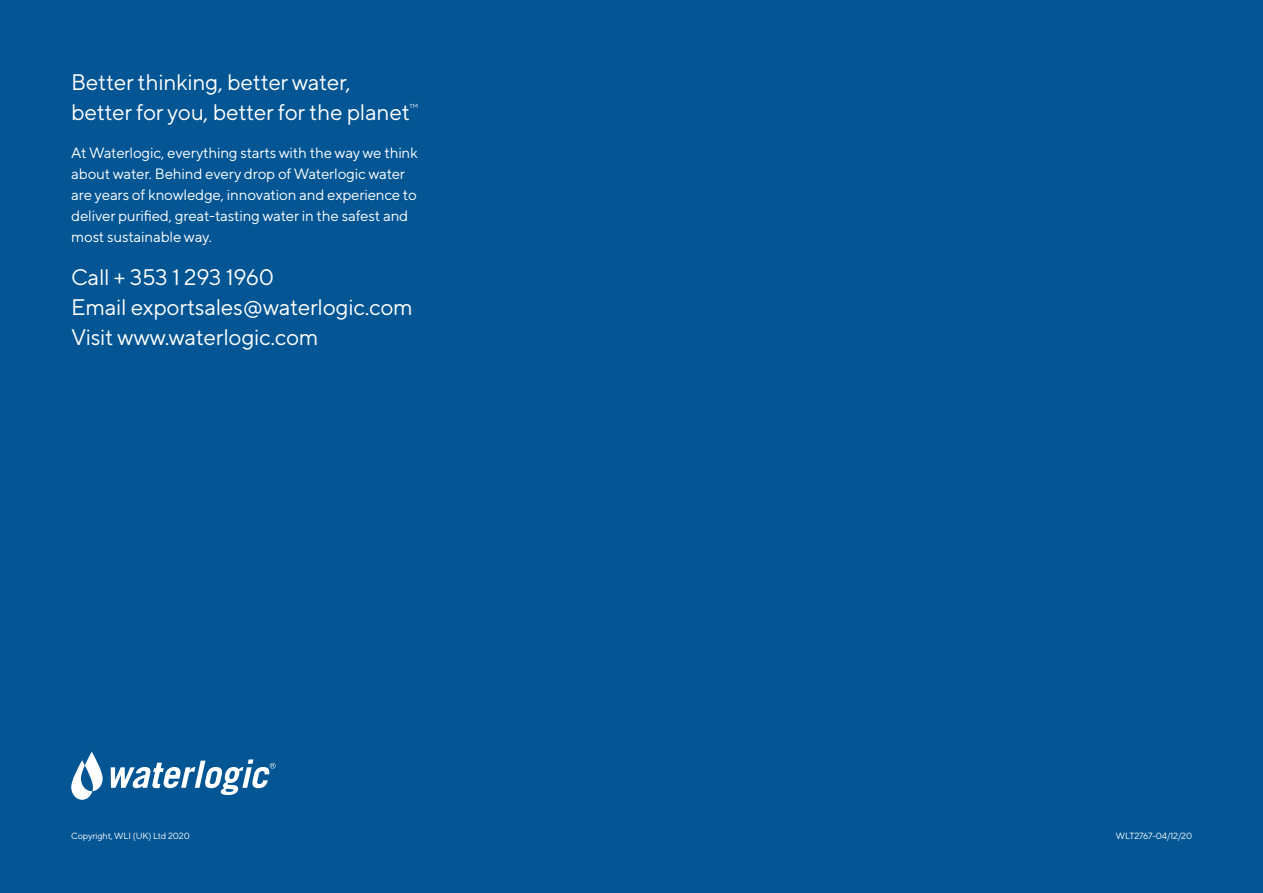
<style>
.page{position:relative;width:1263px;height:893px;background:#035594}
.page>*{position:absolute;margin:0;border:0;box-sizing:border-box;transform-origin:0 0}
.t1{font:22.5px/30px "TT Norms Pro";letter-spacing:-.01em;color:#fff}
.t2{font:15px/21px "TT Norms Pro";letter-spacing:-.01em;color:#fff}
.t3{font:9px "TT Norms Pro";letter-spacing:-.01em;color:#fff}
.t4{font:5.85px "TT Norms Pro";color:#fff}
</style>
<div class="page">
<svg style="left:71px;top:752px;width:32px;height:48px"></svg>
<svg style="left:111px;top:759px;width:164px;height:36px"></svg>
<h1 class="t1" style="left:71px;top:66px;width:340px">Better thinking, better water, better for you, better for the planet</h1>
<p class="t2" style="left:71px;top:141px;width:348px">At Waterlogic, everything starts with the way we think about water. Behind every drop of Waterlogic water are years of knowledge, innovation and experience to deliver purified, great-tasting water in the safest and most sustainable way.</p>
<h1 class="t1" style="left:71px;top:260px;width:343px">Call + 353 1 293 1960<br>Email exportsales@waterlogic.com<br>Visit www.waterlogic.com</h1>
<p class="t4" style="left:409px;top:102px;width:10px">TM</p>
<p class="t3" style="left:71px;top:829px;width:120px">Copyright, WLI (UK) Ltd 2020</p>
<p class="t3" style="left:1116px;top:829px;width:78px">WLT2767-04/12/20</p>
</div>
